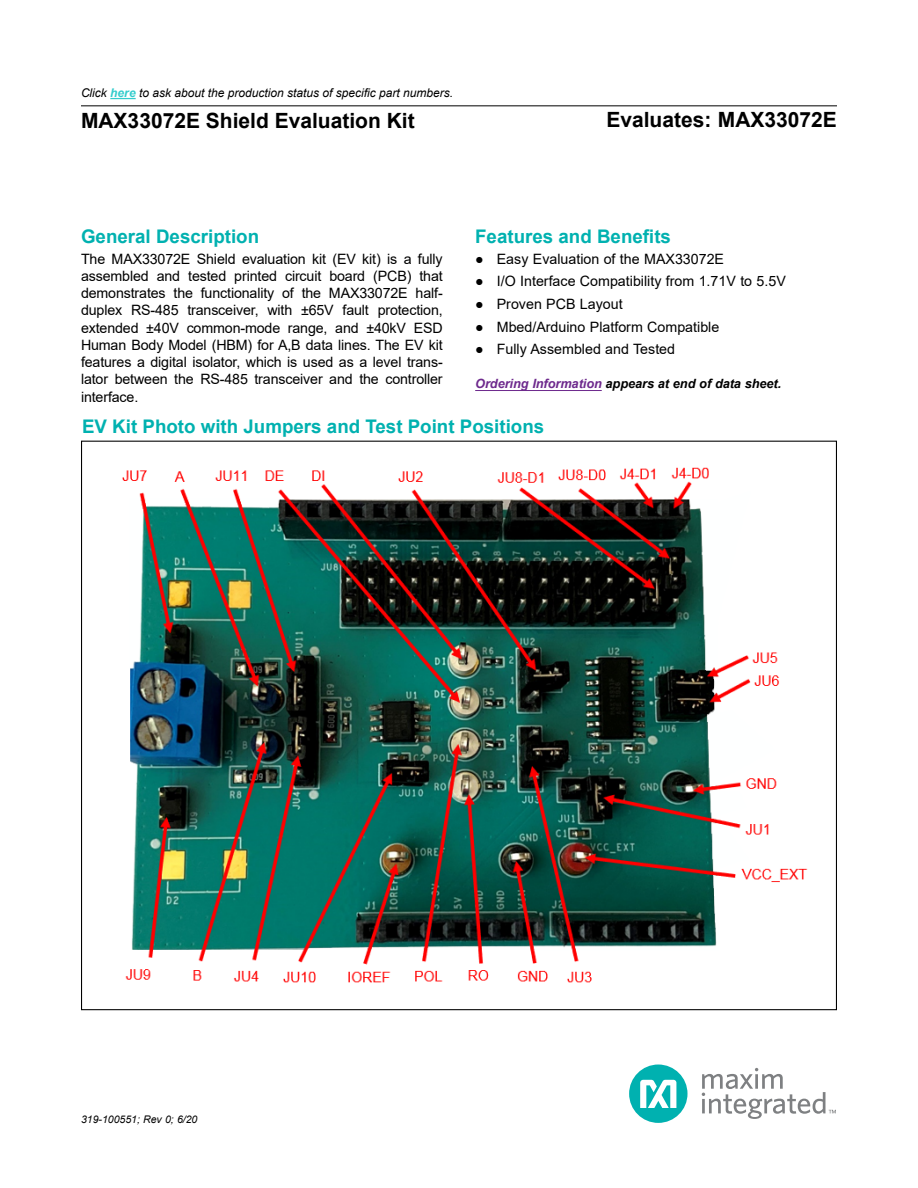
<style>
.page{position:relative;width:918px;height:1188px;background:#fff}
.page>*{position:absolute;margin:0;border:0;box-sizing:border-box;transform-origin:0 0}
.t1{font:700 21px "Arial";color:#000}
.t2{font:700 18.75px "Arial";color:#00b1b0}
.t3{font:14.25px/17.2px "Arial";color:#000;text-align:justify}
.t4{font:italic 700 12.75px "Arial";letter-spacing:-.005em;color:#000}
.t5{font:italic 12px "Arial";color:#000}
.t6{font:italic 10.5px "Arial";color:#000}
.s1{font-weight:700;color:#3cc}
.s2{color:#6e2a8d}
</style>
<div class="page">
<div style="left:629px;top:1065px;width:59px;height:58px;background:#00b1b0;border-radius:50%"></div>
<svg style="left:640px;top:1080px;width:36px;height:28px"></svg>
<svg style="left:702px;top:1068px;width:134px;height:51px"></svg>
<hr style="left:81px;top:105px;width:756px;height:1px;background:#000">
<hr style="left:475px;top:390px;width:127px;height:1px;background:#6e2a8d">
<img style="left:122px;top:467px;width:686px;height:516px">
<svg style="left:110px;top:98px;width:26px;height:1px"></svg>
<p class="t5" style="left:81px;top:85px;width:374px">Click <span class="s1">here</span> to ask about the production status of specific part numbers.</p>
<h1 class="t1" style="left:81px;top:106px;width:335px">MAX33072E Shield Evaluation Kit</h1>
<h1 class="t1" style="left:606px;top:105px;width:232px">Evaluates: MAX33072E</h1>
<h2 class="t2" style="left:475px;top:223px;width:197px">Features and Benefits</h2>
<p class="t3" style="left:475px;top:250px;width:250px">● Easy Evaluation of the MAX33072E</p>
<p class="t3" style="left:475px;top:273px;width:312px">● I/O Interface Compatibility from 1.71V to 5.5V</p>
<p class="t3" style="left:475px;top:295px;width:149px">● Proven PCB Layout</p>
<p class="t3" style="left:475px;top:318px;width:246px">● Mbed/Arduino Platform Compatible</p>
<p class="t3" style="left:475px;top:340px;width:201px">● Fully Assembled and Tested</p>
<h2 class="t2" style="left:81px;top:223px;width:180px">General Description</h2>
<p class="t3" style="left:81px;top:250px;width:363px">The MAX33072E Shield evaluation kit (EV kit) is a fully assembled and tested printed circuit board (PCB) that demonstrates the functionality of the MAX33072E half&shy;duplex RS-485 transceiver, with ±65V fault protection, extended ±40V common-mode range, and ±40kV ESD Human Body Model (HBM) for A,B data lines. The EV kit features a digital isolator, which is used as a level trans&shy;lator between the RS-485 transceiver and the controller interface.</p>
<p class="t4" style="left:475px;top:375px;width:308px"><span class="s2">Ordering Information</span> appears at end of data sheet.</p>
<h2 class="t2" style="left:82px;top:413px;width:464px">EV Kit Photo with Jumpers and Test Point Positions</h2>
<p class="t6" style="left:81px;top:1113px;width:118px">319-100551; Rev 0; 6/20</p>
</div>
